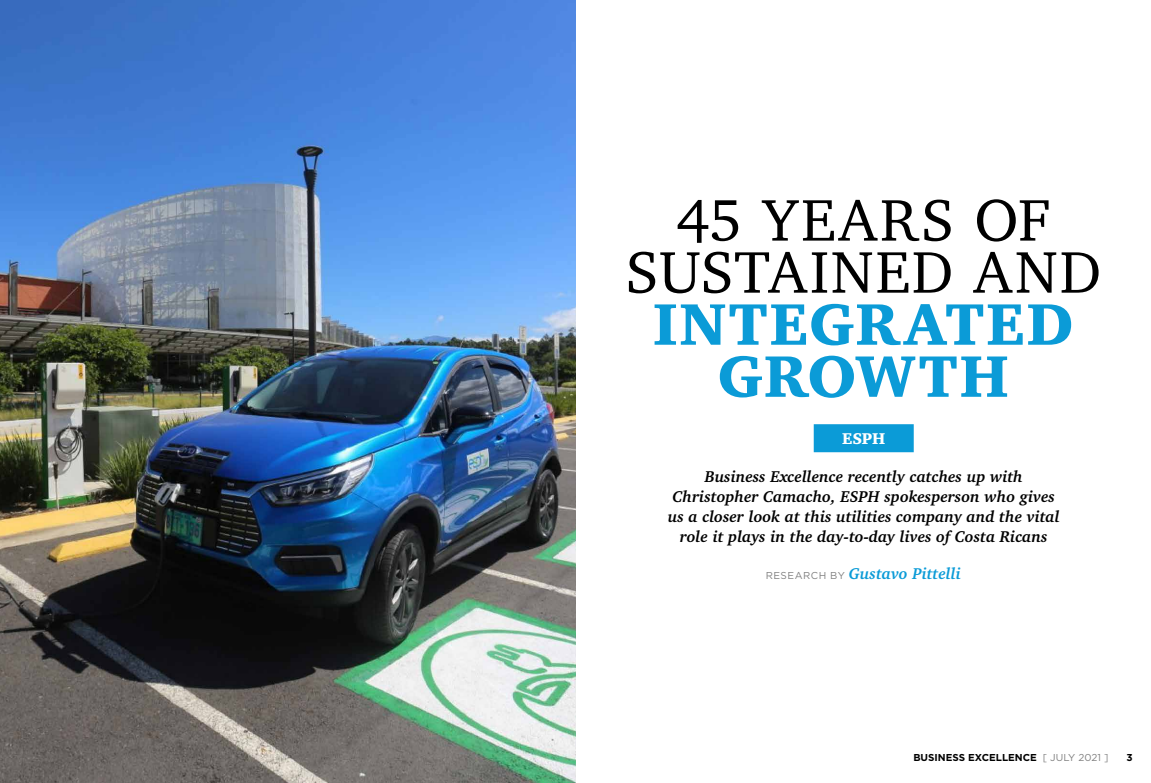
<style>
.page{position:relative;width:1151px;height:783px;background:#fff}
.page>*{position:absolute;margin:0;border:0;box-sizing:border-box;transform-origin:0 0}
.t1{font:60px/52px "Charter IT Cby BT";letter-spacing:.03em;color:#000;text-align:center}
.t2{font:900 60px/52px "Charter IT Cby BT";letter-spacing:.025em;color:#0b9bd7;text-align:center}
.t3{font:italic 700 16px/20px "Charter IT Cby BT";color:#000;text-align:center}
.t4{font:italic 700 16px "Charter IT Cby BT";color:#0b9bd7}
.t5{font:900 16px "Charter IT Cby BT";color:#fff}
.t6{font:700 10px "Gotham";color:#000}
.s1{font-family:"Gotham";font-weight:400;font-style:normal;font-size:10px;color:#808080}
.s2{font-weight:400;color:#808080}
</style>
<div class="page">
<div style="left:814px;top:424px;width:100px;height:28px;background:#0b9bd7"></div>
<img style="left:0;top:0;width:575px;height:782px">
<h1 class="t1" style="left:625px;top:193px;width:477px">45 YEARS OF<br>SUSTAINED AND</h1>
<h1 class="t2" style="left:653px;top:297px;width:422px">INTEGRATED<br>GROWTH</h1>
<p class="t5" style="left:842px;top:428px;width:44px">ESPH</p>
<p class="t3" style="left:668px;top:465px;width:393px">Business Excellence recently catches up with Christopher Camacho, ESPH spokesperson who gives us a closer look at this utilities company and the vital role it plays in the day-to-day lives of Costa Ricans</p>
<p class="t4" style="left:766px;top:563px;width:197px"><span class="s1">RESEARCH BY</span> Gustavo Pittelli</p>
<p class="t6" style="left:913px;top:750px;width:197px">BUSINESS EXCELLENCE <span class="s2">[ JULY 2021 ]</span></p>
<p class="t6" style="left:1126px;top:750px;width:8px">3</p>
</div>
